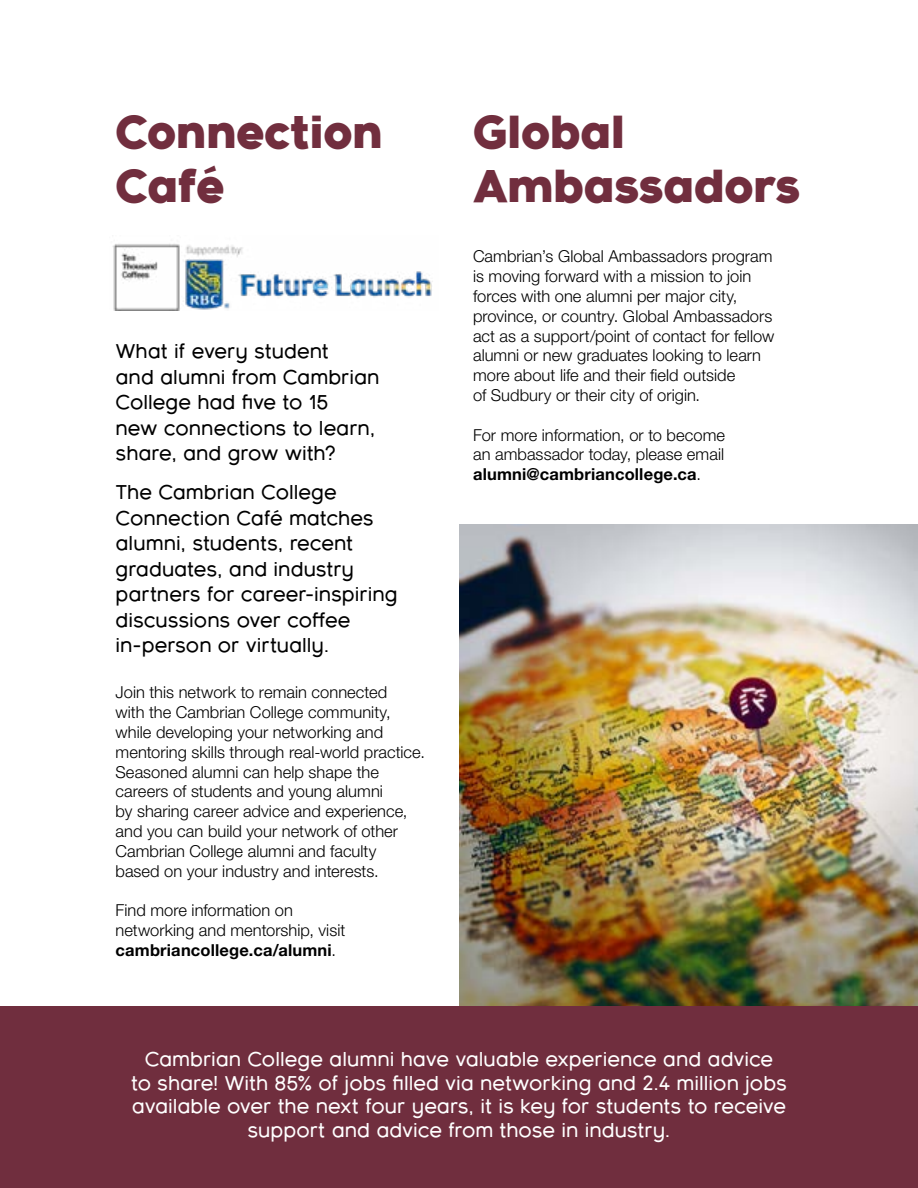
<style>
.page{position:relative;width:918px;height:1188px;background:#fff}
.page>*{position:absolute;margin:0;border:0;box-sizing:border-box;transform-origin:0 0}
.t1{font:800 45px/54px "Bambino New";letter-spacing:-.005em;color:#712e3e}
.t2{font:600 19.5px/25.5px "Bambino New";color:#000}
.t3{font:600 19.5px/23.4px "Bambino New";color:#fff;text-align:center}
.t4{font:300 16.5px/19.8px "Helvetica Neue LT Std";color:#000}
.s1{font-weight:700}
</style>
<div class="page">
<img style="left:459px;top:525px;width:459px;height:482px">
<div style="left:0;top:1007px;width:918px;height:181px;background:#702e3e"></div>
<img style="left:112px;top:244px;width:321px;height:67px">
<h1 class="t1" style="left:116px;top:100px;width:268px">Connection<br>Café</h1>
<p class="t2" style="left:116px;top:336px;width:265px">What if every student<br>and alumni from Cambrian<br>College had five to 15<br>new connections to learn, share, and grow with?</p>
<p class="t2" style="left:116px;top:477px;width:284px">The Cambrian College<br>Connection Café matches alumni, students, recent graduates, and industry partners for career-inspiring discussions over coffee in-person or virtually.</p>
<p class="t4" style="left:116px;top:682px;width:311px">Join this network to remain connected<br>with the Cambrian College community, while developing your networking and mentoring skills through real-world practice.<br>Seasoned alumni can help shape the careers of students and young alumni<br>by sharing career advice and experience, and you can build your network of other Cambrian College alumni and faculty<br>based on your industry and interests.</p>
<p class="t4" style="left:116px;top:900px;width:231px">Find more information on networking and mentorship, visit <span class="s1">cambriancollege.ca/alumni</span>.</p>
<h1 class="t1" style="left:473px;top:100px;width:329px">Global<br>Ambassadors</h1>
<p class="t4" style="left:473px;top:246px;width:303px">Cambrian’s Global Ambassadors program is moving forward with a mission to join forces with one alumni per major city, province, or country. Global Ambassadors act as a support/point of contact for fellow alumni or new graduates looking to learn more about life and their field outside<br>of Sudbury or their city of origin.</p>
<p class="t4" style="left:473px;top:424px;width:254px;text-align:justify">For more information, or to become an ambassador today, please email <span class="s1">alumni@cambriancollege.ca</span>.</p>
<p class="t3" style="left:131px;top:1046px;width:657px">Cambrian College alumni have valuable experience and advice<br>to share! With 85% of jobs filled via networking and 2.4 million jobs available over the next four years, it is key for students to receive support and advice from those in industry.</p>
</div>
